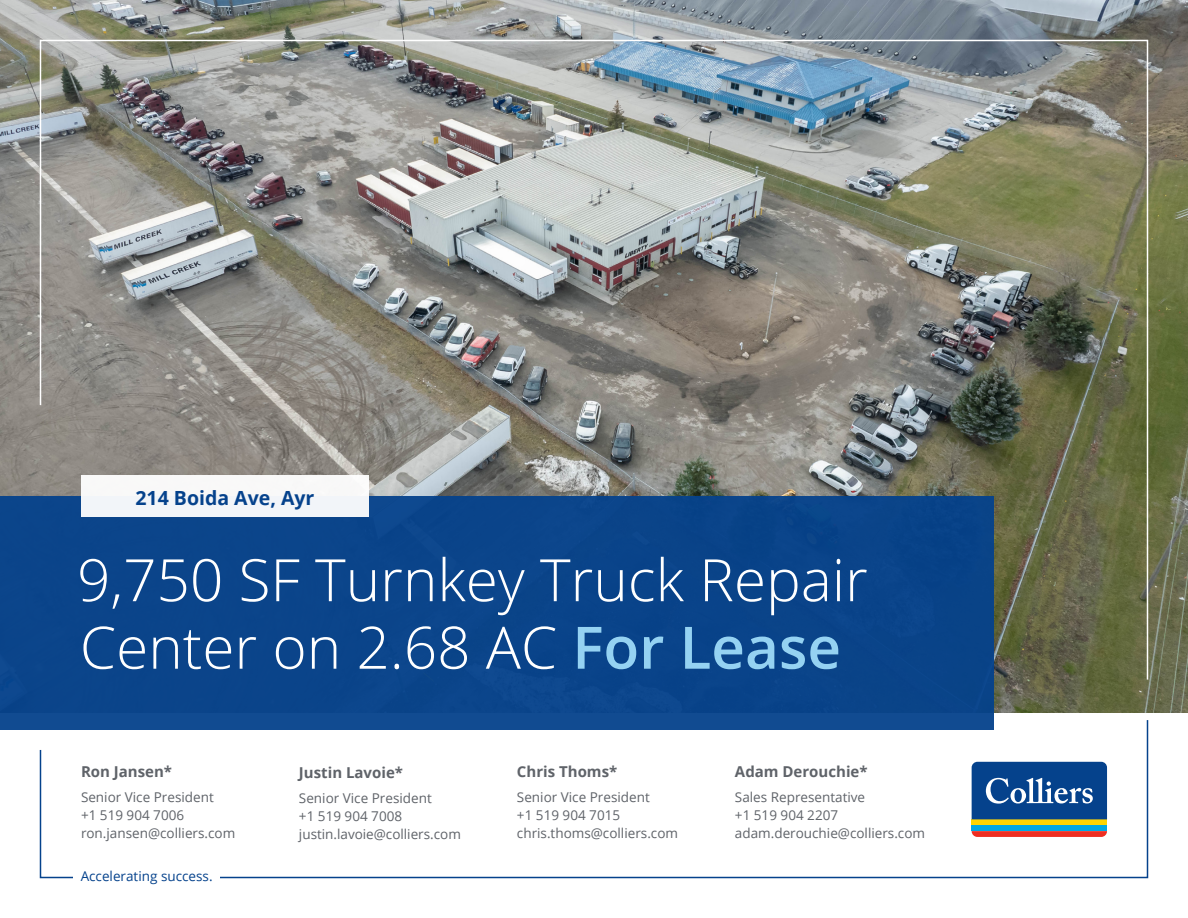
<style>
.page{position:relative;width:1188px;height:918px;background:#fff}
.page>*{position:absolute;margin:0;border:0;box-sizing:border-box;transform-origin:0 0}
.t1{font:300 58.5px/67.5px "Open Sans";color:#fff}
.Body_Text_-_Dark_Blue_CMYK{font:700 19.5px "Open Sans";color:#05428c}
.Body_Text_-_Dark_Grey_CMYK{font:700 15px "Open Sans";color:#5f6369}
.Body_Text_-_Dark_Grey_CMYK-2{font:13.5px "Open Sans";color:#5f6369}
.Body_Text_-_Dark_Blue_CMYK-2{font:13.5px "Open Sans";color:#05428c}
.s1{font-weight:600;color:#95d2f2}
</style>
<div class="page">
<img style="left:0;top:0;width:1188px;height:713px">
<svg style="left:39px;top:720px;width:1110px;height:159px"></svg>
<img style="left:39px;top:39px;width:1110px;height:642px">
<div style="left:74px;top:871px;width:146px;height:10px;background:#fff"></div>
<svg style="left:969px;top:760px;width:140px;height:79px"></svg>
<div style="left:972px;top:825px;width:135px;height:6px;background:#00a8e4"></div>
<div style="left:972px;top:819px;width:135px;height:6px;background:#fed503"></div>
<svg style="left:972px;top:831px;width:135px;height:6px"></svg>
<svg style="left:972px;top:762px;width:135px;height:57px;background:#205698"></svg>
<div style="left:0;top:496px;width:994px;height:234px;background:#05428c"></div>
<div style="left:81px;top:475px;width:288px;height:42px;background:#f4f5f9"></div>
<p class="Body_Text_-_Dark_Blue_CMYK" style="left:136px;top:484px;width:180px">214 Boida Ave, Ayr</p>
<p class="t1" style="left:77px;top:545px;width:792px">9,750 SF Turnkey Truck Repair<br>Center on 2.68 AC <span class="s1">For Lease</span></p>
<p class="Body_Text_-_Dark_Grey_CMYK" style="left:81px;top:761px;width:93px">Ron Jansen*</p>
<p class="Body_Text_-_Dark_Grey_CMYK-2" style="left:81px;top:788px;width:134px">Senior Vice President</p>
<p class="Body_Text_-_Dark_Grey_CMYK-2" style="left:81px;top:806px;width:105px">+1 519 904 7006</p>
<p class="Body_Text_-_Dark_Grey_CMYK-2" style="left:81px;top:824px;width:156px">ron.jansen@colliers.com</p>
<p class="Body_Text_-_Dark_Blue_CMYK-2" style="left:81px;top:867px;width:133px">Accelerating success.</p>
<p class="Body_Text_-_Dark_Grey_CMYK" style="left:299px;top:762px;width:106px">Justin Lavoie*</p>
<p class="Body_Text_-_Dark_Grey_CMYK-2" style="left:299px;top:789px;width:134px">Senior Vice President</p>
<p class="Body_Text_-_Dark_Grey_CMYK-2" style="left:299px;top:807px;width:105px">+1 519 904 7008</p>
<p class="Body_Text_-_Dark_Grey_CMYK-2" style="left:299px;top:825px;width:163px">justin.lavoie@colliers.com</p>
<p class="Body_Text_-_Dark_Grey_CMYK" style="left:517px;top:761px;width:102px">Chris Thoms*</p>
<p class="Body_Text_-_Dark_Grey_CMYK-2" style="left:517px;top:788px;width:134px">Senior Vice President</p>
<p class="Body_Text_-_Dark_Grey_CMYK-2" style="left:517px;top:806px;width:105px">+1 519 904 7015</p>
<p class="Body_Text_-_Dark_Grey_CMYK-2" style="left:517px;top:824px;width:163px">chris.thoms@colliers.com</p>
<p class="Body_Text_-_Dark_Grey_CMYK" style="left:735px;top:761px;width:134px">Adam Derouchie*</p>
<p class="Body_Text_-_Dark_Grey_CMYK-2" style="left:735px;top:788px;width:132px">Sales Representative</p>
<p class="Body_Text_-_Dark_Grey_CMYK-2" style="left:735px;top:806px;width:105px">+1 519 904 2207</p>
<p class="Body_Text_-_Dark_Grey_CMYK-2" style="left:735px;top:824px;width:192px">adam.derouchie@colliers.com</p>
</div>
